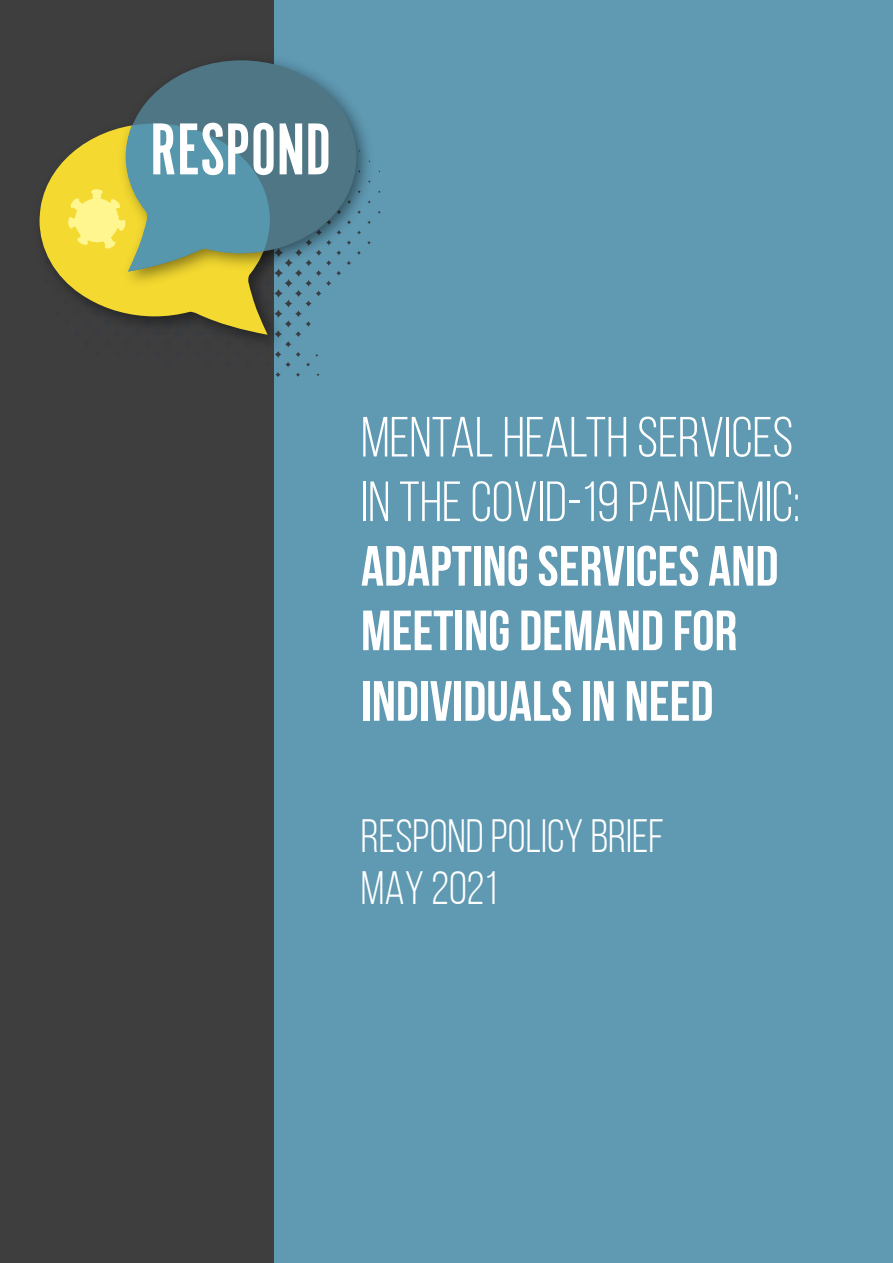
<style>
.page{position:relative;width:893px;height:1263px;background:#fff}
.page>*{position:absolute;margin:0;border:0;box-sizing:border-box;transform-origin:0 0}
.t1{font:56.55px/64.5px "Bebas Neue";color:#fff}
.t2{font:700 56.55px "Bebas Neue";color:#fff}
.t3{font:46.65px "Bebas Neue";color:#fff}
.s1{font-weight:700}
</style>
<div class="page">
<div style="left:274px;top:0;width:619px;height:1263px;background:#5f99b2"></div>
<div style="left:0;top:0;width:274px;height:1263px;background:#3e3e3f"></div>
<div style="left:173px;top:349px;width:9px;height:10px;background:#393c40;border-radius:50%"></div>
<div style="left:193px;top:349px;width:9px;height:10px;background:#393c40;border-radius:50%"></div>
<div style="left:213px;top:350px;width:9px;height:9px;background:#393c40;border-radius:50%"></div>
<div style="left:224px;top:360px;width:8px;height:8px;background:#393c40;border-radius:50%"></div>
<div style="left:244px;top:361px;width:8px;height:7px;background:#393c40;border-radius:50%"></div>
<div style="left:265px;top:361px;width:6px;height:7px;background:#393c40;border-radius:50%"></div>
<svg style="left:275px;top:352px;width:45px;height:25px"></svg>
<svg style="left:295px;top:310px;width:7px;height:7px"></svg>
<svg style="left:295px;top:321px;width:16px;height:16px"></svg>
<svg style="left:305px;top:300px;width:7px;height:7px"></svg>
<img style="left:39px;top:214px;width:254px;height:144px">
<svg style="left:40px;top:156px;width:230px;height:179px"></svg>
<img style="left:356px;top:117px;width:24px;height:138px">
<svg style="left:133px;top:60px;width:223px;height:154px;fill:#4e7684"></svg>
<svg style="left:68px;top:123px;width:283px;height:173px;background:#93aa85"></svg>
<div style="left:204px;top:360px;width:8px;height:8px;background:#393c40;border-radius:50%"></div>
<p class="t1" style="left:361px;top:404px;width:441px">MENTAL HEALTH SERVICES<br>IN THE COVID-19 PANDEMIC:<br><span class="s1">ADAPTING SERVICES AND<br>MEETING DEMAND FOR</span></p>
<p class="t2" style="left:361px;top:670px;width:354px">INDIVIDUALS IN NEED</p>
<p class="t3" style="left:361px;top:811px;width:305px">RESPOND POLICY BRIEF</p>
<p class="t3" style="left:361px;top:863px;width:138px">MAY 2021</p>
</div>
